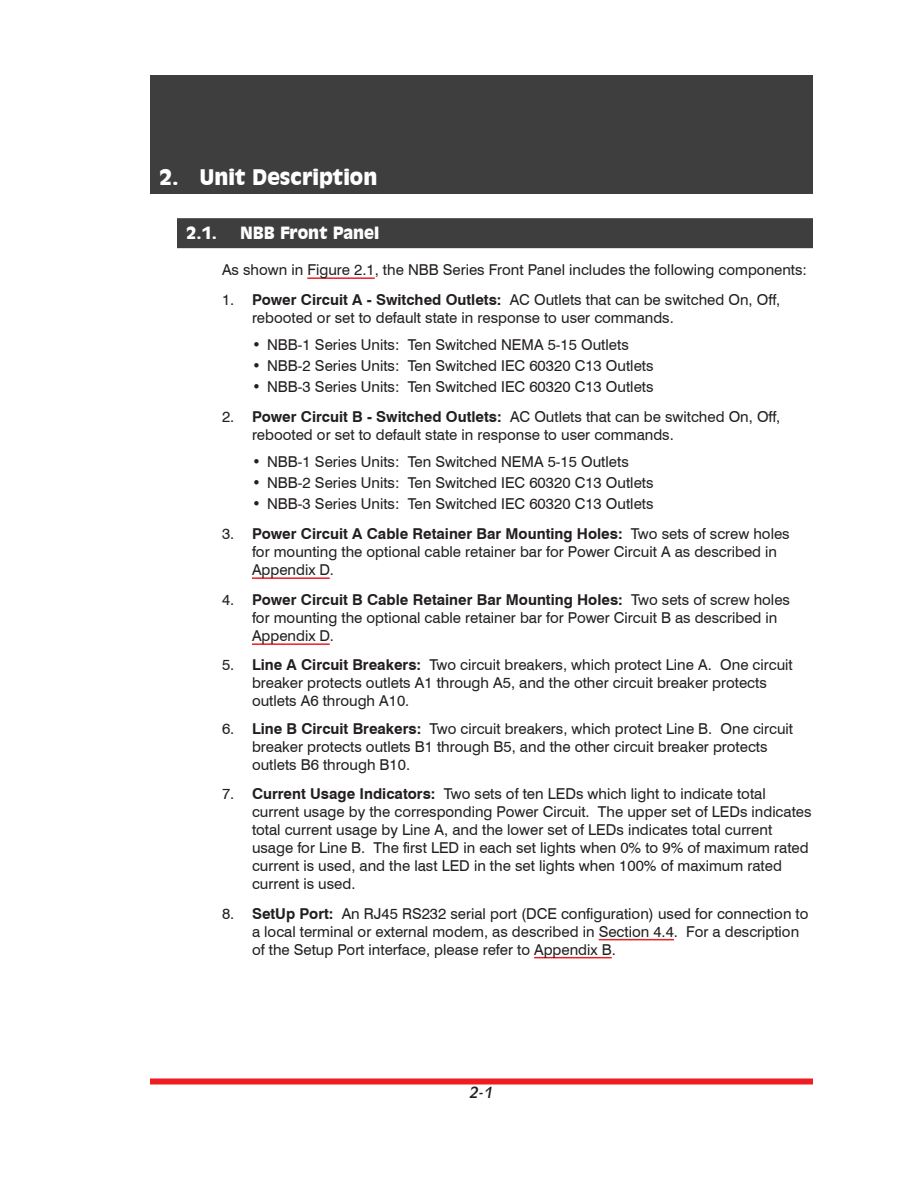
<style>
.page{position:relative;width:918px;height:1188px;background:#fff}
.page>*{position:absolute;margin:0;border:0;box-sizing:border-box;transform-origin:0 0}
.t1{font:900 21px "Incised 901 BT";color:#fff}
.t2{font:900 16.5px "Incised 901 BT";color:#fff}
.t3{font:15px/18px "Swiss 721 BT";color:#231f20}
.t4{font:italic 15px "Incised 901 BT";color:#231f20}
.s1{font-weight:700}
</style>
<div class="page">
<div style="left:150px;top:1078px;width:663px;height:6px;background:#ee1d23"></div>
<div style="left:150px;top:75px;width:663px;height:119px;background:#3e3e3f"></div>
<div style="left:177px;top:218px;width:636px;height:30px;background:#3e3e3f"></div>
<hr style="left:307px;top:277px;width:68px;height:2px;background:#ee1d23">
<hr style="left:252px;top:577px;width:78px;height:2px;background:#ee1d23">
<hr style="left:252px;top:643px;width:78px;height:2px;background:#ee1d23">
<hr style="left:599px;top:939px;width:75px;height:1px;background:#ee1d23">
<hr style="left:534px;top:957px;width:78px;height:1px;background:#ee1d23">
<h1 class="t1" style="left:159px;top:164px;width:220px">2. Unit Description</h1>
<p class="t2" style="left:186px;top:223px;width:33px">2.1.</p>
<p class="t2" style="left:240px;top:223px;width:141px">NBB Front Panel</p>
<p class="t3" style="left:222px;top:261px;width:587px">As shown in Figure 2.1, the NBB Series Front Panel includes the following components:</p>
<p class="t3" style="left:252px;top:291px;width:530px;text-indent:-30px">1. <span class="s1">Power Circuit A - Switched Outlets:</span> AC Outlets that can be switched On, Off, rebooted or set to default state in response to user commands.</p>
<p class="t3" style="left:252px;top:336px;width:378px">• NBB-1 Series Units: Ten Switched NEMA 5-15 Outlets</p>
<p class="t3" style="left:252px;top:357px;width:403px">• NBB-2 Series Units: Ten Switched IEC 60320 C13 Outlets</p>
<p class="t3" style="left:252px;top:378px;width:403px">• NBB-3 Series Units: Ten Switched IEC 60320 C13 Outlets</p>
<p class="t3" style="left:252px;top:408px;width:530px;text-indent:-30px">2. <span class="s1">Power Circuit B - Switched Outlets:</span> AC Outlets that can be switched On, Off, rebooted or set to default state in response to user commands.</p>
<p class="t3" style="left:252px;top:453px;width:378px">• NBB-1 Series Units: Ten Switched NEMA 5-15 Outlets</p>
<p class="t3" style="left:252px;top:474px;width:403px">• NBB-2 Series Units: Ten Switched IEC 60320 C13 Outlets</p>
<p class="t3" style="left:252px;top:495px;width:403px">• NBB-3 Series Units: Ten Switched IEC 60320 C13 Outlets</p>
<p class="t3" style="left:252px;top:525px;width:539px;text-indent:-30px">3. <span class="s1">Power Circuit A Cable Retainer Bar Mounting Holes:</span> Two sets of screw holes for mounting the optional cable retainer bar for Power Circuit A as described in<br>Appendix D.</p>
<p class="t3" style="left:252px;top:591px;width:540px;text-indent:-30px">4. <span class="s1">Power Circuit B Cable Retainer Bar Mounting Holes:</span> Two sets of screw holes for mounting the optional cable retainer bar for Power Circuit B as described in<br>Appendix D.</p>
<p class="t3" style="left:252px;top:655px;width:542px;text-indent:-30px">5. <span class="s1">Line A Circuit Breakers:</span> Two circuit breakers, which protect Line A. One circuit breaker protects outlets A1 through A5, and the other circuit breaker protects outlets A6 through A10.</p>
<p class="t3" style="left:252px;top:720px;width:543px;text-indent:-30px">6. <span class="s1">Line B Circuit Breakers:</span> Two circuit breakers, which protect Line B. One circuit breaker protects outlets B1 through B5, and the other circuit breaker protects outlets B6 through B10.</p>
<p class="t3" style="left:252px;top:784px;width:561px;text-indent:-30px">7. <span class="s1">Current Usage Indicators:</span> Two sets of ten LEDs which light to indicate total current usage by the corresponding Power Circuit. The upper set of LEDs indicates total current usage by Line A, and the lower set of LEDs indicates total current usage for Line B. The first LED in each set lights when 0% to 9% of maximum rated current is used, and the last LED in the set lights when 100% of maximum rated current is used.</p>
<p class="t3" style="left:252px;top:904px;width:558px;text-indent:-30px">8. <span class="s1">SetUp Port:</span> An RJ45 RS232 serial port (DCE configuration) used for connection to a local terminal or external modem, as described in Section 4.4. For a description of the Setup Port interface, please refer to Appendix B.</p>
<p class="t4" style="left:470px;top:1084px;width:24px">2-1</p>
</div>
